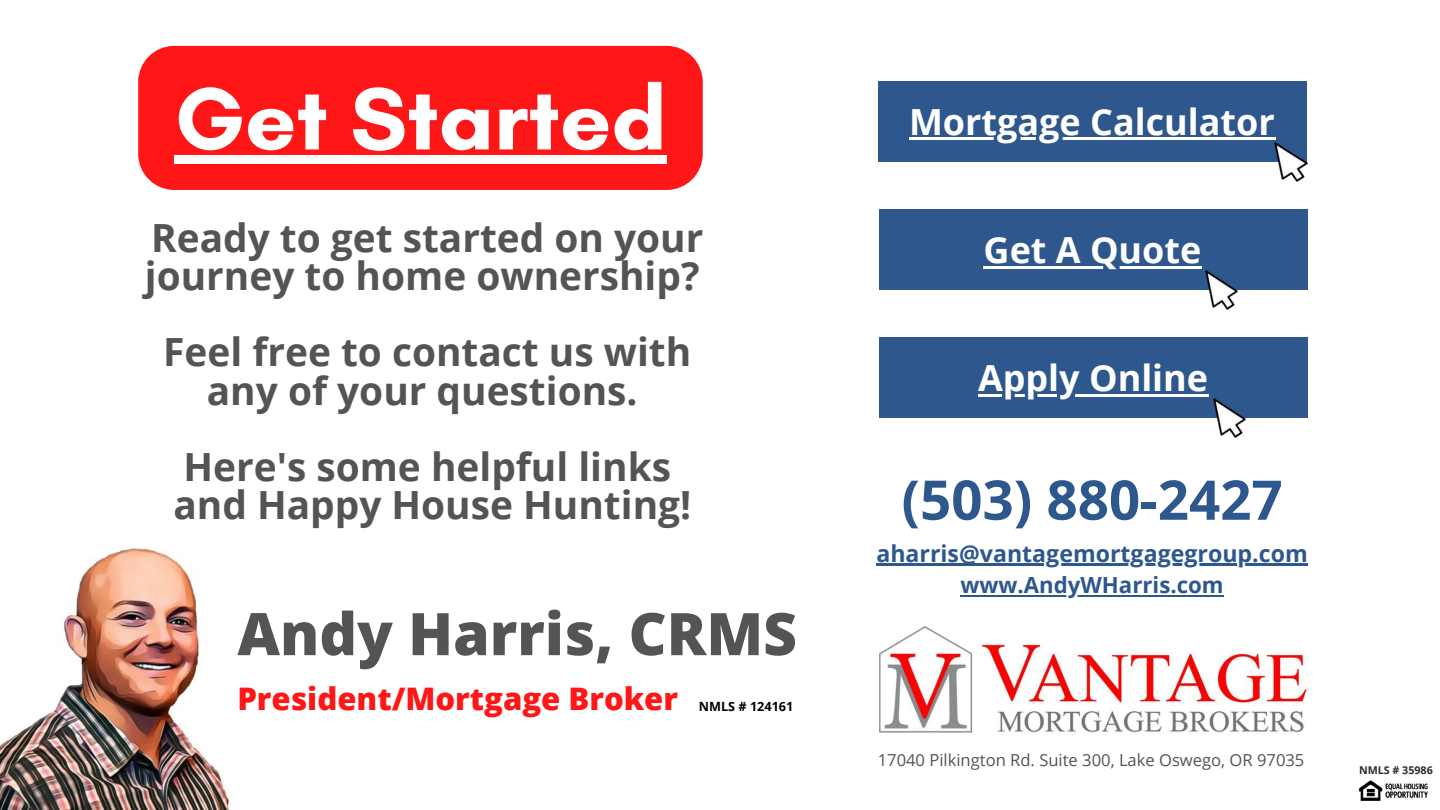
<style>
.page{position:relative;width:1440px;height:810px;background:#fff}
.page>*{position:absolute;margin:0;border:0;box-sizing:border-box;transform-origin:0 0}
.t1{font:700 90.1px "Glacial Indifference";color:#fff}
.t2{font:800 58.7px "Open Sans";color:#545454}
.t3{font:700 54.7px "Open Sans";color:#2d578d}
.t4{font:700 38.9px/38.1px "Open Sans";color:#545454}
.t5{font:700 36px "Open Sans";color:#fff}
.t6{font:800 31.1px "Open Sans";color:#ff1616}
.t7{font:700 23.1px "Open Sans";color:#2d578d}
.t8{font:700 22.2px "Open Sans";color:#2d578d}
.t9{font:16.6px "Open Sans";color:#545454}
.t10{font:700 12.7px "Open Sans";color:#000}
.t11{font:700 10.7px "Open Sans";color:#30292d}
</style>
<div class="page">
<div style="left:138px;top:46px;width:565px;height:144px;background:#ff1616;border-radius:36px"></div>
<div style="left:174px;top:155px;width:493px;height:9px;background:#fff"></div>
<div style="left:879px;top:81px;width:428px;height:80px;background:#2d578d"></div>
<img style="left:1275px;top:142px;width:32px;height:39px">
<div style="left:879px;top:210px;width:428px;height:80px;background:#2d578d"></div>
<img style="left:1205px;top:270px;width:33px;height:39px">
<div style="left:880px;top:338px;width:428px;height:80px;background:#2d578d"></div>
<img style="left:1214px;top:398px;width:32px;height:39px">
<img style="left:880px;top:626px;width:430px;height:107px">
<img style="left:1359px;top:780px;width:69px;height:20px">
<img style="left:0;top:548px;width:230px;height:262px">
<hr style="left:909px;top:137px;width:366px;height:3px;background:#fff">
<hr style="left:984px;top:266px;width:218px;height:3px;background:#fff">
<hr style="left:978px;top:394px;width:230px;height:3px;background:#fff">
<hr style="left:876px;top:563px;width:83px;height:3px;background:#2d578d">
<hr style="left:959px;top:563px;width:349px;height:3px;background:#2d578d">
<hr style="left:960px;top:595px;width:264px;height:1px;background:#2d578d">
<h1 class="t1" style="left:174px;top:64px;width:494px">Get Started</h1>
<p class="t4" style="left:145px;top:218px;width:560px">Ready to get started on your journey to home ownership?</p>
<p class="t4" style="left:163px;top:332px;width:530px;text-align:center">Feel free to contact us with any of your questions.</p>
<p class="t4" style="left:173px;top:447px;width:519px">Here's some helpful links and Happy House Hunting!</p>
<h2 class="t2" style="left:237px;top:592px;width:561px">Andy Harris, CRMS</h2>
<p class="t6" style="left:237px;top:677px;width:442px">President/Mortgage Broker</p>
<p class="t10" style="left:699px;top:698px;width:96px">NMLS # 124161</p>
<p class="t5" style="left:909px;top:96px;width:367px">Mortgage Calculator</p>
<p class="t5" style="left:984px;top:225px;width:219px">Get A Quote</p>
<p class="t5" style="left:978px;top:353px;width:232px">Apply Online</p>
<h3 class="t3" style="left:901px;top:461px;width:383px">(503) 880-2427</h3>
<p class="t7" style="left:876px;top:537px;width:433px">aharris@vantagemortgagegroup.com</p>
<p class="t8" style="left:960px;top:570px;width:265px">www.AndyWHarris.com</p>
<p class="t9" style="left:878px;top:748px;width:428px">17040 Pilkington Rd. Suite 300, Lake Oswego, OR 97035</p>
<p class="t11" style="left:1359px;top:762px;width:75px">NMLS # 35986</p>
</div>
